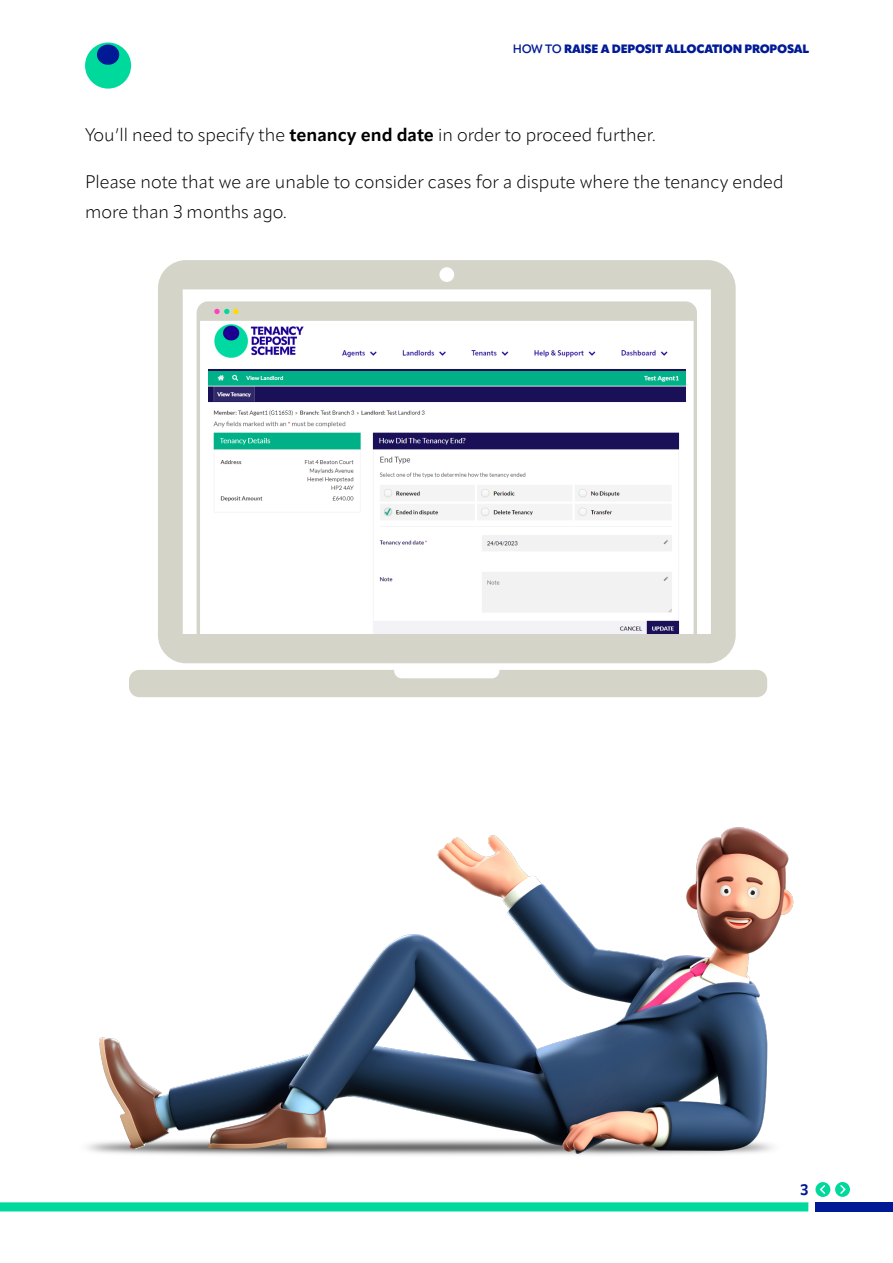
<style>
.page{position:relative;width:893px;height:1263px;background:#fff}
.page>*{position:absolute;margin:0;border:0;box-sizing:border-box;transform-origin:0 0}
.t1{font:300 18px/30px "Apparat";color:#000}
.t2{font:700 15px "Apparat";color:#001a96}
.t3{font:900 12px "Apparat";letter-spacing:-.02em;color:#001a96}
.s1{font-weight:600}
.s2{font-weight:700}
</style>
<div class="page">
<div style="left:816px;top:1202px;width:77px;height:9px;background:#001a96"></div>
<div style="left:0;top:1202px;width:808px;height:9px;background:#00d99c"></div>
<svg style="left:835px;top:1182px;width:15px;height:15px"></svg>
<svg style="left:839px;top:1183px;width:8px;height:12px"></svg>
<div style="left:85px;top:43px;width:46px;height:46px;background:#00d99c;border-radius:50%"></div>
<div style="left:97px;top:45px;width:22px;height:20px;background:#001a96;border-radius:50%"></div>
<svg style="left:158px;top:260px;width:578px;height:403px"></svg>
<div style="left:129px;top:670px;width:638px;height:27px;background:#d4d4c9"></div>
<div style="left:197px;top:301px;width:500px;height:356px;border:3px solid #d4d4c9;border-radius:10px"></div>
<div style="left:198px;top:303px;width:497px;height:18px;background:#d4d4c9"></div>
<img style="left:87px;top:827px;width:744px;height:370px">
<p class="t3" style="left:513px;top:42px;width:298px"><span class="s1">HOW TO</span> RAISE A DEPOSIT ALLOCATION PROPOSAL</p>
<p class="t1" style="left:85px;top:120px;width:572px">You’ll need to specify the <span class="s2">tenancy end date</span> in order to proceed further.</p>
<p class="t1" style="left:85px;top:167px;width:700px">Please note that we are unable to consider cases for a dispute where the tenancy ended more than 3 months ago.</p>
<p class="t2" style="left:800px;top:1181px;width:9px">3</p>
</div>
